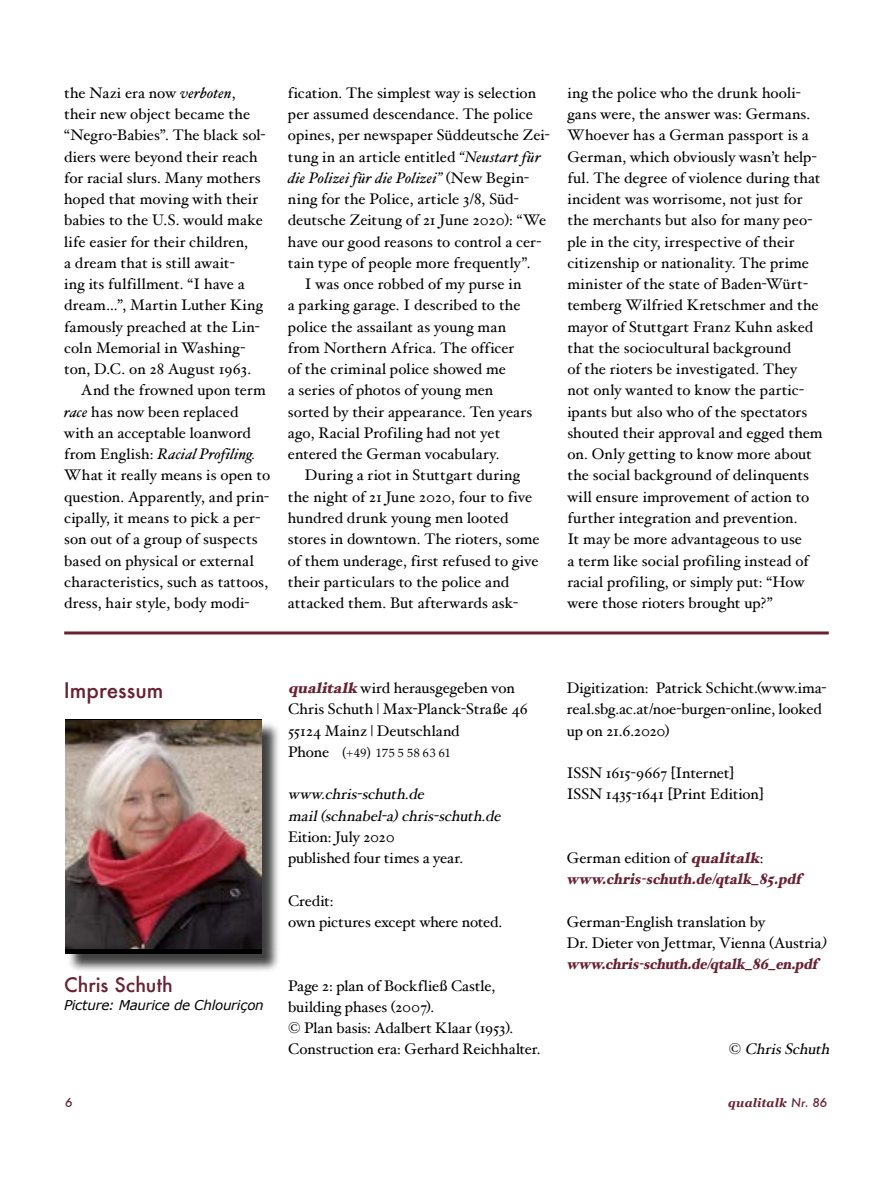
<style>
.page{position:relative;width:893px;height:1191px;background:#fff}
.page>*{position:absolute;margin:0;border:0;box-sizing:border-box;transform-origin:0 0}
.t1{font:500 21px "Futura";color:#682233}
.t2{font:500 19.5px "Futura";color:#682233}
.t3{font:15.3px/21.3px "Hoefler Text";letter-spacing:.005em;color:#000}
.t4{font:italic 15.3px/21.3px "Hoefler Text";color:#000}
.t5{font:italic 15.3px "Hoefler Text";letter-spacing:.01em;color:#000}
.t6{font:italic 900 15.3px/21.3px "Hoefler Text";color:#682233}
.t7{font:15.3px "Hoefler Text";letter-spacing:.025em;color:#000}
.t8{font:italic 13.5px "Verdana";letter-spacing:-.02em;color:#000}
.t9{font:12px "Palatino";letter-spacing:.045em;color:#000}
.t10{font:italic 700 12px "Georgia";letter-spacing:.015em;color:#682233}
.t11{font:italic 500 12px "Futura";color:#682233}
.s1{font-style:italic}
.s2{font-style:normal}
.s3{font-weight:900;font-style:italic;color:#682233}
.s4{font-family:"Hoefler Text";font-size:15.3px}
.s5{font-size:13.5px}
.s6{font-weight:400;font-style:normal;color:#000}
.s7{font-family:"Futura";font-weight:500}
</style>
<div class="page">
<hr style="left:64px;top:631px;width:765px;height:3px;background:#682233">
<div style="left:67px;top:721px;width:213px;height:251px;background:#000;opacity:.75"></div>
<div style="left:65px;top:719px;width:196px;height:235px;background:linear-gradient(to right,#000,#000)"></div>
<img style="left:66px;top:721px;width:195px;height:227px">
<p class="t3" style="left:64px;top:82px;width:173px">the Nazi era now <span class="s1">verboten</span>,</p>
<p class="t3" style="left:64px;top:103px;width:187px">their new object became the</p>
<p class="t3" style="left:64px;top:124px;width:203px">“Negro-Babies”. The black sol-</p>
<p class="t3" style="left:64px;top:146px;width:195px">diers were beyond their reach</p>
<p class="t3" style="left:64px;top:167px;width:198px">for racial slurs. Many mothers</p>
<p class="t3" style="left:64px;top:188px;width:195px">hoped that moving with their</p>
<p class="t3" style="left:64px;top:209px;width:200px">babies to the U.S. would make</p>
<p class="t3" style="left:64px;top:231px;width:185px">life easier for their children,</p>
<p class="t3" style="left:64px;top:252px;width:172px">a dream that is still await-</p>
<p class="t3" style="left:64px;top:273px;width:182px">ing its fulfillment. “I have a</p>
<p class="t3" style="left:64px;top:294px;width:200px">dream…”, Martin Luther King</p>
<p class="t3" style="left:64px;top:316px;width:197px">famously preached at the Lin-</p>
<p class="t3" style="left:64px;top:337px;width:183px">coln Memorial in Washing-</p>
<p class="t3" style="left:64px;top:358px;width:189px">ton, D.C. on 28 August 1963.</p>
<p class="t3" style="left:81px;top:379px;width:186px">And the frowned upon term</p>
<p class="t3" style="left:64px;top:401px;width:176px"><span class="s1">race</span> has now been replaced</p>
<p class="t3" style="left:64px;top:422px;width:188px">with an acceptable loanword</p>
<p class="t5" style="left:64px;top:445px;width:193px"><span class="s2">from English:</span> Racial Profiling.</p>
<p class="t3" style="left:64px;top:464px;width:208px">What it really means is open to</p>
<p class="t3" style="left:64px;top:486px;width:206px">question. Apparently, and prin-</p>
<p class="t3" style="left:64px;top:507px;width:198px">cipally, it means to pick a per-</p>
<p class="t3" style="left:64px;top:528px;width:195px">son out of a group of suspects</p>
<p class="t3" style="left:64px;top:549px;width:191px">based on physical or external</p>
<p class="t3" style="left:64px;top:571px;width:205px">characteristics, such as tattoos,</p>
<p class="t3" style="left:64px;top:592px;width:187px">dress, hair style, body modi-</p>
<p class="t3" style="left:288px;top:82px;width:250px">fication. The simplest way is selection</p>
<p class="t3" style="left:288px;top:103px;width:247px">per assumed descendance. The police</p>
<p class="t3" style="left:288px;top:124px;width:263px">opines, per newspaper Süddeutsche Zei-</p>
<p class="t3" style="left:288px;top:146px;width:254px">tung in an article entitled <span class="s1">“Neustart für</span></p>
<p class="t5" style="left:288px;top:169px;width:243px">die Polizei für die Polizei” <span class="s2">(New Begin-</span></p>
<p class="t3" style="left:288px;top:188px;width:232px">ning for the Police, article 3/8, Süd-</p>
<p class="t3" style="left:288px;top:209px;width:260px">deutsche Zeitung of 21 June 2020): “We</p>
<p class="t3" style="left:288px;top:231px;width:255px">have our good reasons to control a cer-</p>
<p class="t3" style="left:288px;top:252px;width:244px">tain type of people more frequently”.</p>
<p class="t3" style="left:305px;top:273px;width:218px">I was once robbed of my purse in</p>
<p class="t3" style="left:288px;top:294px;width:234px">a parking garage. I described to the</p>
<p class="t3" style="left:288px;top:316px;width:220px">police the assailant as young man</p>
<p class="t3" style="left:288px;top:337px;width:228px">from Northern Africa. The officer</p>
<p class="t3" style="left:288px;top:358px;width:219px">of the criminal police showed me</p>
<p class="t3" style="left:288px;top:379px;width:207px">a series of photos of young men</p>
<p class="t3" style="left:288px;top:401px;width:246px">sorted by their appearance. Ten years</p>
<p class="t3" style="left:288px;top:422px;width:214px">ago, Racial Profiling had not yet</p>
<p class="t3" style="left:288px;top:443px;width:213px">entered the German vocabulary.</p>
<p class="t7" style="left:305px;top:466px;width:217px">During a riot in Stuttgart during</p>
<p class="t3" style="left:288px;top:486px;width:246px">the night of 21 June 2020, four to five</p>
<p class="t3" style="left:288px;top:507px;width:222px">hundred drunk young men looted</p>
<p class="t3" style="left:288px;top:528px;width:253px">stores in downtown. The rioters, some</p>
<p class="t3" style="left:288px;top:549px;width:252px">of them underage, first refused to give</p>
<p class="t3" style="left:288px;top:571px;width:223px">their particulars to the police and</p>
<p class="t3" style="left:288px;top:592px;width:232px">attacked them. But afterwards ask-</p>
<p class="t3" style="left:567px;top:82px;width:257px">ing the police who the drunk hooli&shy;gans were, the answer was: Germans.<br>Whoever has a German passport is a German, which obviously wasn’t help&shy;ful. The degree of violence during that incident was worrisome, not just for the merchants but also for many peo&shy;ple in the city, irrespective of their citizenship or nationality. The prime minister of the state of Baden-Würt&shy;temberg Wilfried Kretschmer and the mayor of Stuttgart Franz Kuhn asked that the sociocultural background<br>of the rioters be investigated. They not only wanted to know the partic&shy;ipants but also who of the spectators shouted their approval and egged them on. Only getting to know more about the social background of delinquents will ensure improvement of action to further integration and prevention.<br>It may be more advantageous to use<br>a term like social profiling instead of racial profiling, or simply put: “How were those rioters brought up?”</p>
<h1 class="t1" style="left:64px;top:676px;width:101px">Impressum</h1>
<p class="t2" style="left:64px;top:971px;width:110px">Chris Schuth</p>
<p class="t8" style="left:64px;top:996px;width:201px">Picture: Maurice de Chlouriçon</p>
<p class="t3" style="left:288px;top:677px;width:241px"><span class="s3">qualitalk</span>wird herausgegeben von<br>Chris Schuth | Max-Planck-Straße 46<br>55124 Mainz | Deutschland</p>
<p class="t9" style="left:288px;top:745px;width:164px"><span class="s4">Phone</span> <span class="s5">(</span>+49<span class="s5">)</span> 175 5 58 63 61</p>
<p class="t4" style="left:288px;top:783px;width:218px">www.chris-schuth.de mail(schnabel-a)chris-schuth.de</p>
<p class="t3" style="left:288px;top:826px;width:177px">Eition: July 2020<br>published four times a year.</p>
<p class="t3" style="left:288px;top:889px;width:216px">Credit:<br>own pictures except where noted.</p>
<p class="t3" style="left:288px;top:974px;width:254px">Page 2: plan of Bockfließ Castle, building phases (2007).<br>© Plan basis: Adalbert Klaar (1953).<br>Construction era: Gerhard Reichhalter.</p>
<p class="t3" style="left:567px;top:677px;width:261px">Digitization: Patrick Schicht.(www.ima&shy;real.sbg.ac.at/noe-burgen-online, looked up on 21.6.2020)</p>
<p class="t3" style="left:567px;top:762px;width:199px">ISSN 1615-9667 [Internet]<br>ISSN 1435-1641 [Print Edition]</p>
<p class="t6" style="left:567px;top:847px;width:236px"><span class="s6">German edition of</span> qualitalk<span class="s6">: </span>www.chris-schuth.de/qtalk_85.pdf</p>
<p class="t3" style="left:567px;top:911px;width:265px">German-English translation by<br>Dr. Dieter von Jettmar, Vienna (Austria<span class="s1">) </span><span class="s3">www.chris-schuth.de/qtalk_86_en.pdf</span></p>
<p class="t4" style="left:729px;top:1038px;width:106px"><span class="s2">©</span> ChrisSchuth</p>
<p class="t11" style="left:65px;top:1094px;width:9px">6</p>
<p class="t10" style="left:728px;top:1095px;width:101px">qualitalk <span class="s7">Nr. 86</span></p>
</div>
